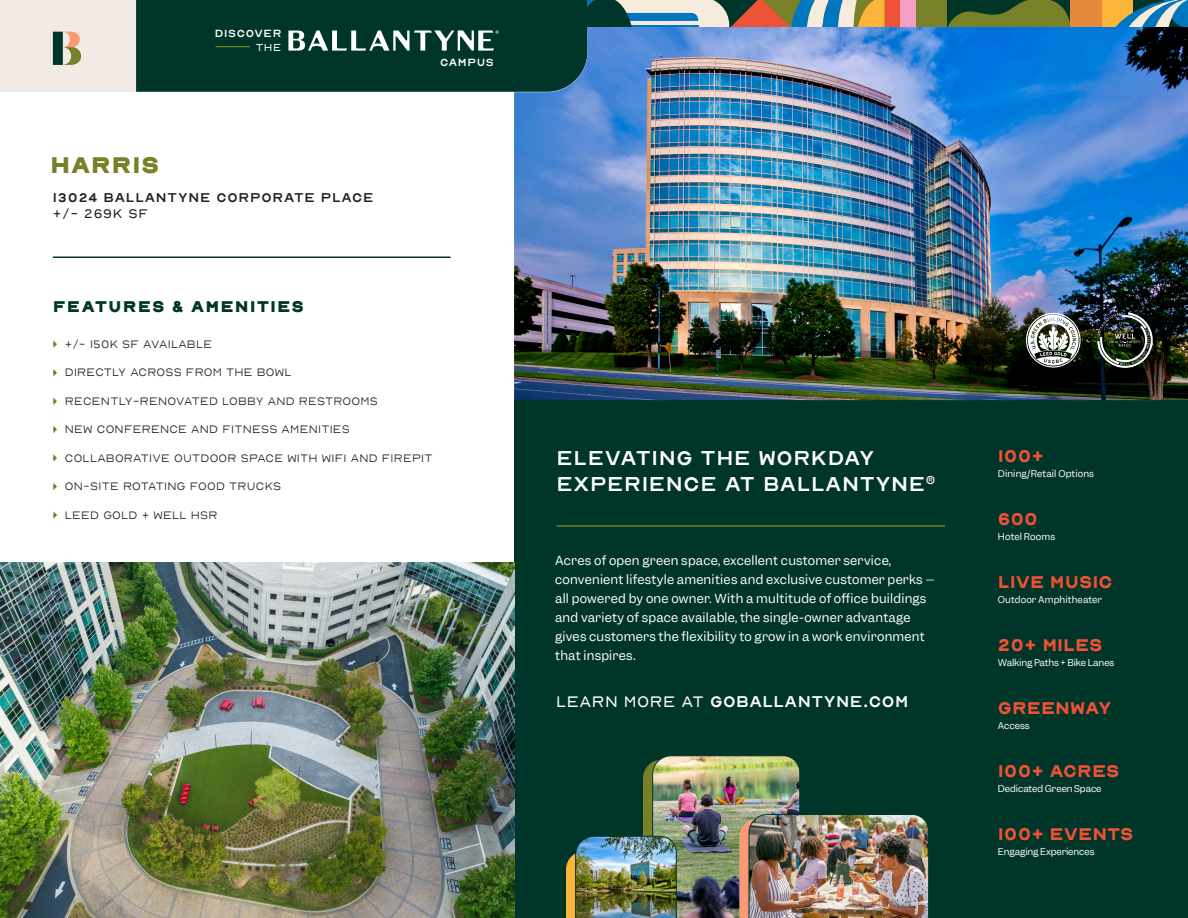
<style>
.page{position:relative;width:1188px;height:918px;background:#fff}
.page>*{position:absolute;margin:0;border:0;box-sizing:border-box;transform-origin:0 0}
.t1{font:900 24px "Nord";letter-spacing:.01em;color:#798128}
.t2{font:500 21.3px/26.2px "Nord";letter-spacing:.03em;color:#fff}
.t3{font:700 18px "Nord";color:#ed5136}
.t4{font:500 16.5px "Nord";letter-spacing:.03em;color:#fff}
.t5{font:900 16.5px "Nord";letter-spacing:.06em;color:#00352a}
.t6{font:500 13.5px "Nord";letter-spacing:.06em;color:#231f20}
.t7{font:13.5px "Nord";letter-spacing:.06em;color:#231f20}
.t8{font:12px/18.9px "Garnett";letter-spacing:.02em;color:#fff}
.t9{font:300 12px "Nord";letter-spacing:.02em;color:#231f20}
.t10{font:500 11.1px "Nord";letter-spacing:.06em;color:#fff}
.t11{font:11.1px "Nord";color:#fff}
.t12{font:9px "Garnett";color:#fff}
.s1{color:#798128}
.s2{font-weight:400}
</style>
<div class="page">
<div style="left:0;top:0;width:136px;height:92px;background:#f2eae4"></div>
<div style="left:916px;top:0;width:31px;height:27px;background:#798128"></div>
<svg style="left:1102px;top:0;width:86px;height:27px;background:#849c8d"></svg>
<div style="left:900px;top:0;width:16px;height:27px;background:#f49fc5"></div>
<div style="left:885px;top:0;width:15px;height:27px;background:#ed5136"></div>
<svg style="left:947px;top:0;width:124px;height:27px;background:#516728"></svg>
<div style="left:1071px;top:0;width:31px;height:27px;background:#e5893d"></div>
<svg style="left:53px;top:32px;width:28px;height:33px"></svg>
<svg style="left:136px;top:0;width:749px;height:92px;background:#224d42"></svg>
<hr style="left:216px;top:46px;width:34px;height:1px;background:#798128">
<div style="left:514px;top:400px;width:674px;height:518px;background:#00352a"></div>
<hr style="left:557px;top:525px;width:388px;height:2px;background:#798128">
<img style="left:566px;top:755px;width:363px;height:163px">
<img style="left:514px;top:27px;width:674px;height:373px">
<svg style="left:53px;top:369px;width:4px;height:7px"></svg>
<svg style="left:53px;top:398px;width:4px;height:7px"></svg>
<svg style="left:53px;top:426px;width:4px;height:7px"></svg>
<svg style="left:53px;top:454px;width:4px;height:8px"></svg>
<svg style="left:53px;top:341px;width:4px;height:7px"></svg>
<svg style="left:53px;top:483px;width:4px;height:7px"></svg>
<hr style="left:53px;top:256px;width:398px;height:2px;background:#00352a">
<svg style="left:1026px;top:313px;width:55px;height:55px"></svg>
<img style="left:1097px;top:313px;width:56px;height:55px">
<svg style="left:53px;top:511px;width:4px;height:8px"></svg>
<img style="left:0;top:563px;width:514px;height:355px">
<p class="t10" style="left:215px;top:27px;width:68px">DISCOVER</p>
<p class="t11" style="left:256px;top:40px;width:27px">THE</p>
<p class="t10" style="left:440px;top:56px;width:55px">CAMPUS</p>
<p class="t1" style="left:50px;top:151px;width:111px">HARRIS</p>
<p class="t6" style="left:53px;top:190px;width:322px">13024 BALLANTYNE CORPORATE PLACE</p>
<p class="t7" style="left:53px;top:206px;width:97px">+/- 269K SF</p>
<p class="t5" style="left:53px;top:297px;width:253px">FEATURES &amp; AMENITIES</p>
<p class="t9" style="left:53px;top:337px;width:161px"><span class="s1">•</span> +/- 150K SF AVAILABLE</p>
<p class="t9" style="left:53px;top:365px;width:240px"><span class="s1">•</span> DIRECTLY ACROSS FROM THE BOWL</p>
<p class="t9" style="left:53px;top:394px;width:327px"><span class="s1">•</span> RECENTLY-RENOVATED LOBBY AND RESTROOMS</p>
<p class="t9" style="left:53px;top:422px;width:299px"><span class="s1">•</span> NEW CONFERENCE AND FITNESS AMENITIES</p>
<p class="t9" style="left:53px;top:451px;width:381px"><span class="s1">•</span> COLLABORATIVE OUTDOOR SPACE WITH WIFI AND FIREPIT</p>
<p class="t9" style="left:53px;top:479px;width:230px"><span class="s1">•</span> ON-SITE ROTATING FOOD TRUCKS</p>
<p class="t9" style="left:53px;top:508px;width:166px"><span class="s1">•</span> LEED GOLD + WELL HSR</p>
<h2 class="t2" style="left:557px;top:444px;width:380px">ELEVATING THE WORKDAY<br>EXPERIENCE AT BALLANTYNE<sup>®</sup></h2>
<p class="t8" style="left:555px;top:552px;width:381px">Acres of open green space, excellent customer service, convenient lifestyle amenities and exclusive customer perks – all powered by one owner. With a multitude of office buildings and variety of space available, the single-owner advantage gives customers the flexibility to grow in a work environment that inspires.</p>
<h3 class="t4" style="left:556px;top:692px;width:354px"><span class="s2">LEARN MORE AT</span> GOBALLANTYNE.COM</h3>
<h3 class="t3" style="left:998px;top:445px;width:48px">100+</h3>
<p class="t12" style="left:998px;top:468px;width:98px">Dining/Retail Options</p>
<h3 class="t3" style="left:998px;top:508px;width:41px">600</h3>
<p class="t12" style="left:998px;top:531px;width:59px">Hotel Rooms</p>
<h3 class="t3" style="left:998px;top:571px;width:116px">LIVE MUSIC</h3>
<p class="t12" style="left:998px;top:594px;width:106px">Outdoor Amphitheater</p>
<h3 class="t3" style="left:998px;top:634px;width:106px">20+ MILES</h3>
<p class="t12" style="left:998px;top:657px;width:118px">Walking Paths + Bike Lanes</p>
<h3 class="t3" style="left:998px;top:697px;width:115px">GREENWAY</h3>
<p class="t12" style="left:998px;top:720px;width:33px">Access</p>
<h3 class="t3" style="left:998px;top:760px;width:123px">100+ ACRES</h3>
<p class="t12" style="left:998px;top:783px;width:105px">Dedicated Green Space</p>
<h3 class="t3" style="left:998px;top:823px;width:137px">100+ EVENTS</h3>
<p class="t12" style="left:998px;top:846px;width:98px">Engaging Experiences</p>
</div>
